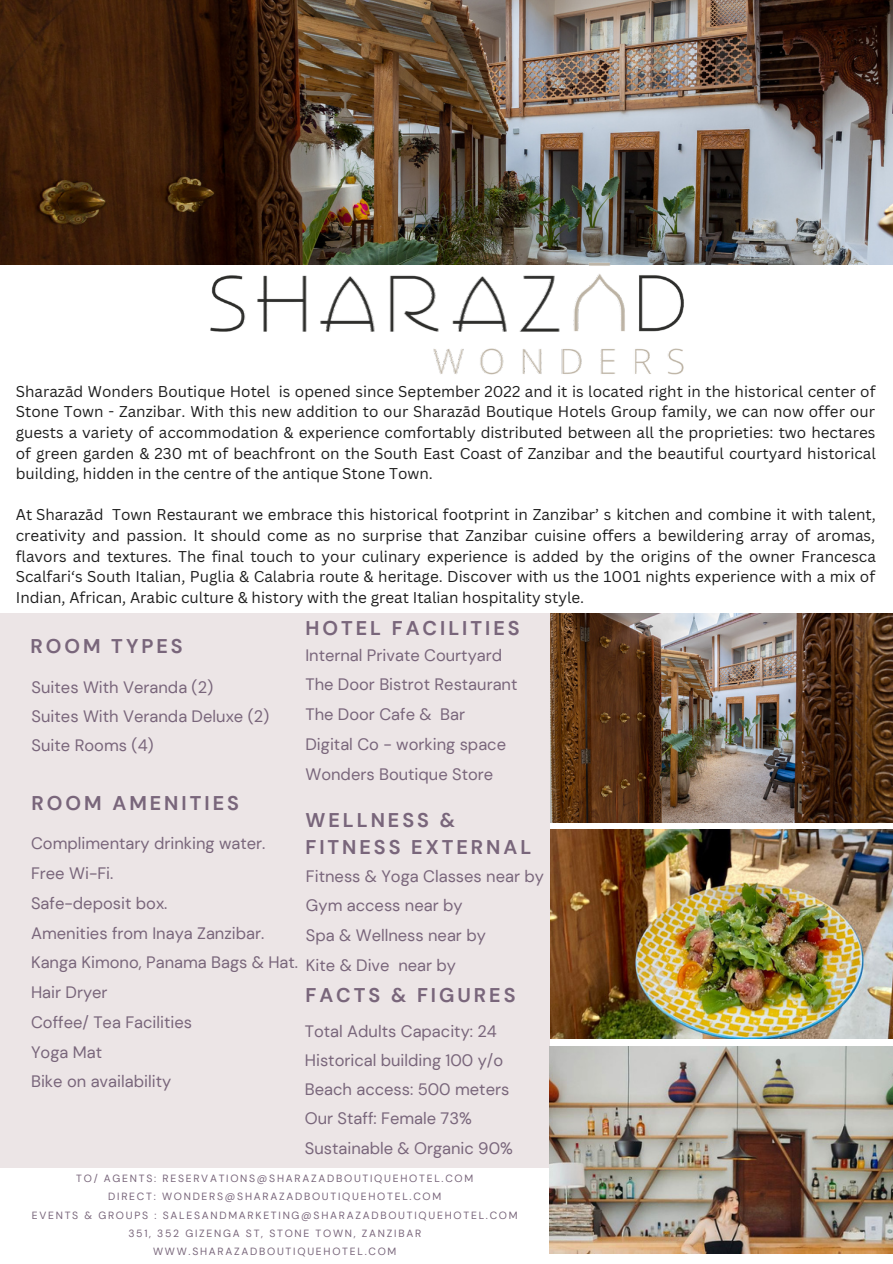
<style>
.page{position:relative;width:893px;height:1264px;background:#fff}
.page>*{position:absolute;margin:0;border:0;box-sizing:border-box;transform-origin:0 0}
.t1{font:700 19.8px/27.3px "DM Sans";letter-spacing:.15em;color:#79667b}
.t2{font:16.5px/29.7px "DM Sans";color:#79667b}
.t3{font:15.3px/20.5px "Canva Sans";color:#1e1e1e;text-align:justify}
.t4{font:10.5px/18.3px "DM Sans";letter-spacing:.165em;color:#79667b;text-align:center}
</style>
<div class="page">
<img style="left:0;top:0;width:892px;height:264px">
<div style="left:0;top:613px;width:549px;height:554px;background:#ece5e6"></div>
<img style="left:550px;top:829px;width:342px;height:209px">
<img style="left:550px;top:613px;width:342px;height:209px">
<img style="left:197px;top:253px;width:499px;height:122px">
<img style="left:549px;top:1046px;width:343px;height:207px">
<p class="t3" style="left:16px;top:381px;width:861px">Sharazād Wonders Boutique Hotel is opened since September 2022 and it is located right in the historical center of Stone Town - Zanzibar. With this new addition to our Sharazād Boutique Hotels Group family, we can now offer our guests a variety of accommodation &amp; experience comfortably distributed between all the proprieties: two hectares of green garden &amp; 230 mt of beachfront on the South East Coast of Zanzibar and the beautiful courtyard historical building, hidden in the centre of the antique Stone Town.</p>
<p class="t3" style="left:16px;top:504px;width:861px">At Sharazād Town Restaurant we embrace this historical footprint in Zanzibar’ s kitchen and combine it with talent, creativity and passion. It should come as no surprise that Zanzibar cuisine offers a bewildering array of aromas, flavors and textures. The final touch to your culinary experience is added by the origins of the owner Francesca Scalfari‘s South Italian, Puglia &amp; Calabria route &amp; heritage. Discover with us the 1001 nights experience with a mix of Indian, African, Arabic culture &amp; history with the great Italian hospitality style.</p>
<p class="t1" style="left:31px;top:632px;width:154px">ROOM TYPES</p>
<p class="t2" style="left:32px;top:672px;width:239px;line-height:29.2px">Suites With Veranda (2)<br>Suites With Veranda Deluxe (2)<br>Suite Rooms (4)</p>
<p class="t1" style="left:32px;top:790px;width:209px">ROOM AMENITIES</p>
<p class="t1" style="left:305px;top:614px;width:216px">HOTEL FACILITIES</p>
<p class="t2" style="left:305px;top:640px;width:213px">Internal Private Courtyard<br>The Door Bistrot Restaurant<br>The Door Cafe &amp; Bar<br>Digital Co - working space<br>Wonders Boutique Store</p>
<p class="t1" style="left:305px;top:806px;width:227px">WELLNESS &amp;<br>FITNESS EXTERNAL</p>
<p class="t2" style="left:306px;top:861px;width:239px">Fitness &amp; Yoga Classes near by<br>Gym access near by<br>Spa &amp; Wellness near by<br>Kite &amp; Dive near by</p>
<p class="t2" style="left:31px;top:828px;width:268px">Complimentary drinking water.<br>Free Wi-Fi.<br>Safe-deposit box.<br>Amenities from Inaya Zanzibar.<br>Kanga Kimono, Panama Bags &amp; Hat.<br>Hair Dryer<br>Coffee/ Tea Facilities<br>Yoga Mat<br>Bike on availability</p>
<p class="t1" style="left:305px;top:981px;width:211px">FACTS &amp; FIGURES</p>
<p class="t2" style="left:305px;top:1016px;width:209px;line-height:29.2px">Total Adults Capacity: 24<br>Historical building 100 y/o<br>Beach access: 500 meters<br>Our Staff: Female 73%<br>Sustainable &amp; Organic 90%</p>
<p class="t4" style="left:32px;top:1169px;width:487px">TO/ AGENTS: RESERVATIONS@SHARAZADBOUTIQUEHOTEL.COM<br>DIRECT: WONDERS@SHARAZADBOUTIQUEHOTEL.COM<br>EVENTS &amp; GROUPS : SALESANDMARKETING@SHARAZADBOUTIQUEHOTEL.COM 351, 352 GIZENGA ST, STONE TOWN, ZANZIBAR WWW.SHARAZADBOUTIQUEHOTEL.COM</p>
</div>
